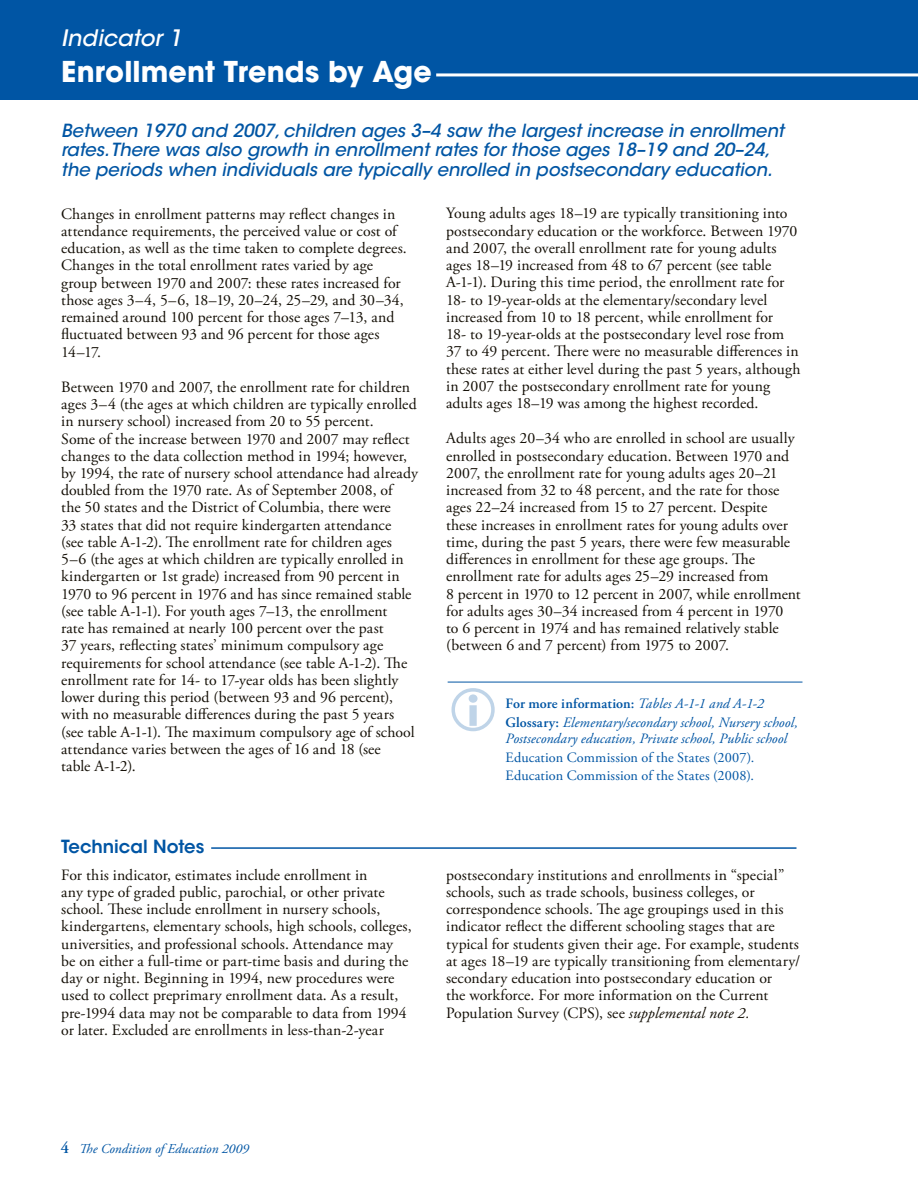
<style>
.page{position:relative;width:918px;height:1188px;background:#fff}
.page>*{position:absolute;margin:0;border:0;box-sizing:border-box;transform-origin:0 0}
.t1{font:700 28.5px "ITC Avant Garde Std";letter-spacing:.005em;color:#fff}
.t2{font:italic 500 22.5px "ITC Avant Garde Std";color:#fff}
.t3{font:italic 500 18px/19.5px "ITC Avant Garde Std";color:#0055a4}
.t4{font:600 18px "ITC Avant Garde Std";color:#0055a4}
.t5{font:15.75px/17.2px "Adobe Garamond Pro";letter-spacing:.005em;color:#140f06}
.t6{font:italic 14.25px/18.8px "Adobe Garamond Pro";letter-spacing:.005em;color:#0055a4}
.t7{font:14.25px/18.8px "Adobe Garamond Pro";letter-spacing:.005em;color:#0055a4}
.t8{font:italic 13.5px "Adobe Garamond Pro";color:#0055a4}
.s1{font-weight:600;font-style:normal}
.s2{font-style:italic}
.s3{font-weight:600;font-style:normal;font-size:16.5px}
</style>
<div class="page">
<div style="left:0;top:0;width:918px;height:100px;background:#0055a4"></div>
<hr style="left:211px;top:847px;width:586px;height:2px;background:#0055a4">
<hr style="left:448px;top:682px;width:354px;height:1px;background:#0055a4">
<hr style="left:436px;top:73px;width:482px;height:3px;background:#fff">
<h2 class="t2" style="left:61px;top:24px;width:122px">Indicator 1</h2>
<h1 class="t1" style="left:61px;top:53px;width:372px">Enrollment Trends by Age</h1>
<p class="t3" style="left:61px;top:121px;width:724px">Between 1970 and 2007, children ages 3–4 saw the largest increase in enrollment rates. There was also growth in enrollment rates for those ages 18–19 and 20–24, the periods when individuals are typically enrolled in postsecondary education.</p>
<p class="t5" style="left:61px;top:205px;width:347px">Changes in enrollment patterns may reflect changes in attendance requirements, the perceived value or cost of education, as well as the time taken to complete degrees.<br>Changes in the total enrollment rates varied by age group between 1970 and 2007: these rates increased for those ages 3–4, 5–6, 18–19, 20–24, 25–29, and 30–34, remained around 100 percent for those ages 7–13, and fluctuated between 93 and 96 percent for those ages 14–17.</p>
<p class="t5" style="left:61px;top:379px;width:358px">Between 1970 and 2007, the enrollment rate for children ages 3–4 (the ages at which children are typically enrolled in nursery school) increased from 20 to 55 percent.<br>Some of the increase between 1970 and 2007 may reflect changes to the data collection method in 1994; however, by 1994, the rate of nursery school attendance had already doubled from the 1970 rate. As of September 2008, of<br>the 50 states and the District of Columbia, there were<br>33 states that did not require kindergarten attendance<br>(see table A-1-2). The enrollment rate for children ages 5–6 (the ages at which children are typically enrolled in kindergarten or 1st grade) increased from 90 percent in 1970 to 96 percent in 1976 and has since remained stable (see table A-1-1). For youth ages 7–13, the enrollment<br>rate has remained at nearly 100 percent over the past<br>37 years, reflecting states’ minimum compulsory age requirements for school attendance (see table A-1-2). The enrollment rate for 14- to 17-year olds has been slightly lower during this period (between 93 and 96 percent), with no measurable differences during the past 5 years (see table A-1-1). The maximum compulsory age of school attendance varies between the ages of 16 and 18 (see<br>table A-1-2).</p>
<p class="t4" style="left:61px;top:835px;width:145px">Technical Notes</p>
<p class="t5" style="left:446px;top:205px;width:356px">Young adults ages 18–19 are typically transitioning into postsecondary education or the workforce. Between 1970 and 2007, the overall enrollment rate for young adults ages 18–19 increased from 48 to 67 percent (see table A-1-1). During this time period, the enrollment rate for 18- to 19-year-olds at the elementary/secondary level increased from 10 to 18 percent, while enrollment for<br>18- to 19-year-olds at the postsecondary level rose from 37 to 49 percent. There were no measurable differences in these rates at either level during the past 5 years, although in 2007 the postsecondary enrollment rate for young adults ages 18–19 was among the highest recorded.</p>
<p class="t5" style="left:446px;top:430px;width:356px">Adults ages 20–34 who are enrolled in school are usually enrolled in postsecondary education. Between 1970 and 2007, the enrollment rate for young adults ages 20–21 increased from 32 to 48 percent, and the rate for those ages 22–24 increased from 15 to 27 percent. Despite these increases in enrollment rates for young adults over time, during the past 5 years, there were few measurable differences in enrollment for these age groups. The enrollment rate for adults ages 25–29 increased from<br>8 percent in 1970 to 12 percent in 2007, while enrollment for adults ages 30–34 increased from 4 percent in 1970<br>to 6 percent in 1974 and has remained relatively stable (between 6 and 7 percent) from 1975 to 2007.</p>
<p class="t6" style="left:506px;top:695px;width:294px"><span class="s1">For more information:</span> Tables A-1-1 and A-1-2<br><span class="s1">Glossary:</span> Elementary/secondary school, Nursery school,</p>
<p class="t6" style="left:506px;top:729px;width:283px">Postsecondary education, Private school, Public school</p>
<p class="t7" style="left:506px;top:748px;width:250px">Education Commission of the States (2007).<br>Education Commission of the States (2008).</p>
<p class="t5" style="left:61px;top:867px;width:352px">For this indicator, estimates include enrollment in<br>any type of graded public, parochial, or other private school. These include enrollment in nursery schools, kindergartens, elementary schools, high schools, colleges, universities, and professional schools. Attendance may<br>be on either a full-time or part-time basis and during the day or night. Beginning in 1994, new procedures were used to collect preprimary enrollment data. As a result, pre-1994 data may not be comparable to data from 1994 or later. Excluded are enrollments in less-than-2-year</p>
<p class="t5" style="left:446px;top:867px;width:356px">postsecondary institutions and enrollments in “special” schools, such as trade schools, business colleges, or correspondence schools. The age groupings used in this indicator reflect the different schooling stages that are typical for students given their age. For example, students at ages 18–19 are typically transitioning from elementary/ secondary education into postsecondary education or<br>the workforce. For more information on the Current Population Survey (CPS), see <span class="s2">supplemental note 2.</span></p>
<p class="t8" style="left:61px;top:1141px;width:190px"><span class="s3">4</span> The Condition of Education 2009</p>
</div>
